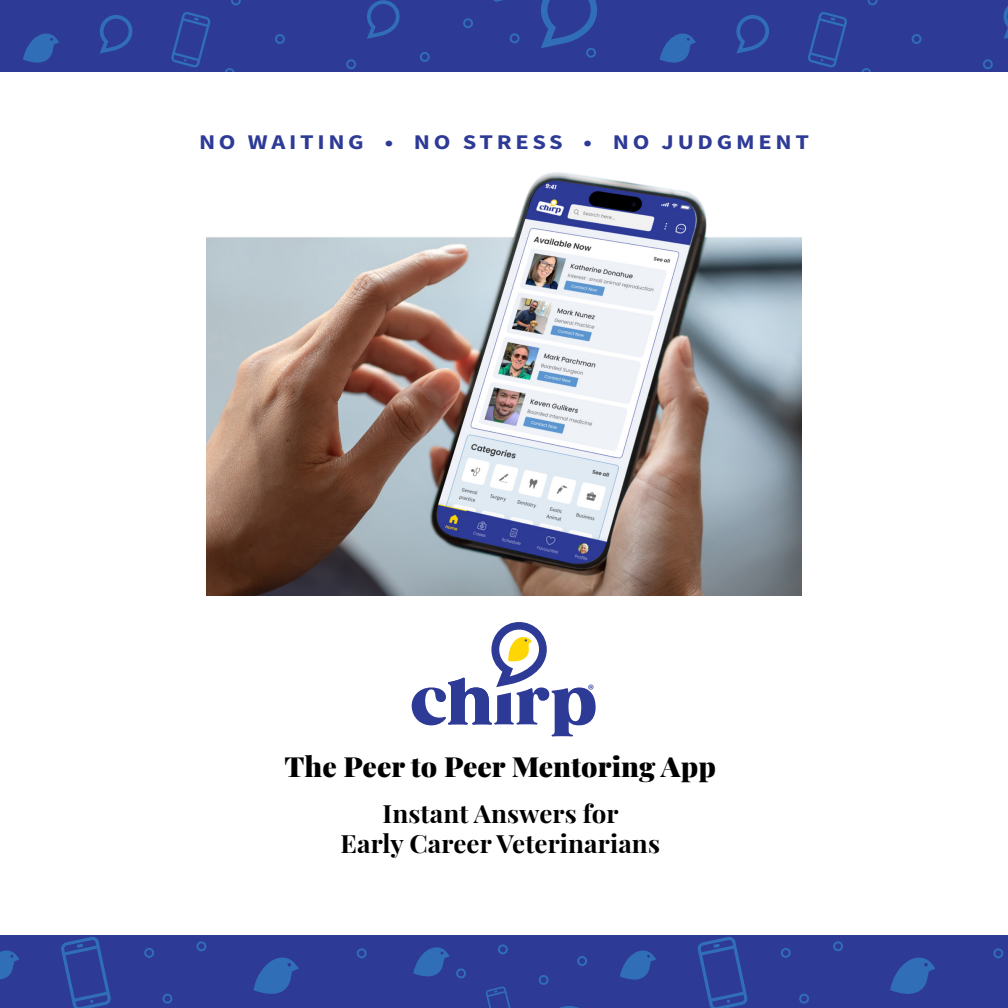
<style>
.page{position:relative;width:1008px;height:1008px;background:#fff}
.page>*{position:absolute;margin:0;border:0;box-sizing:border-box;transform-origin:0 0}
.t1{font:900 27.82px "Playfair Display";color:#000}
.t2{font:700 25.2px/29.4px "Playfair Display";letter-spacing:.005em;color:#000;text-align:center}
.t3{font:700 21px "Source Sans Pro";letter-spacing:.15em;color:#2d3a96;scale:1.17 1}
.t4{font:15.4px "Myriad Pro";color:#2d3a96}
</style>
<div class="page">
<img style="left:206px;top:172px;width:596px;height:424px">
<svg style="left:411px;top:622px;width:185px;height:115px"></svg>
<svg style="left:0;top:0;width:1008px;height:72px;background:#2d3d98"></svg>
<svg style="left:0;top:935px;width:1008px;height:73px;background:#2d3e98"></svg>
<p class="t3" style="left:199px;top:128px;width:523px">NO WAITING • NO STRESS • NO JUDGMENT</p>
<p class="t4" style="left:588px;top:680px;width:8px">®</p>
<p class="t1" style="left:285px;top:745px;width:433px">The Peer to Peer Mentoring App</p>
<p class="t2" style="left:341px;top:797px;width:321px">Instant Answers for<br>Early Career Veterinarians</p>
</div>
